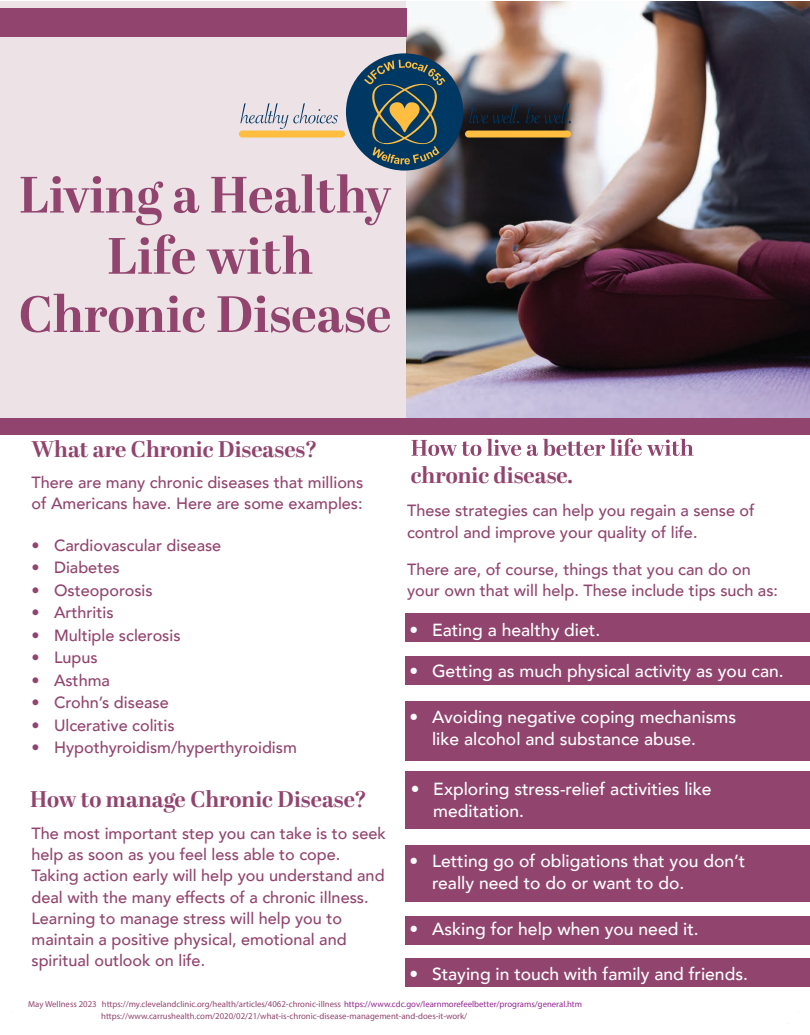
<style>
.page{position:relative;width:810px;height:1035px;background:#fff}
.page>*{position:absolute;margin:0;border:0;box-sizing:border-box;transform-origin:0 0}
.t1{font:700 51px/59.8px "Abril Display";color:#91446e;text-align:center}
.t2{font:700 22.5px "Abril Display";color:#91446e}
.t3{font:500 17.5px "Avenir";color:#fff}
.t4{font:500 16.25px/21.2px "Avenir";color:#91446e}
.t5{font:8.75px "Myriad Pro";color:#91446e}
.s1{color:#90268f}
</style>
<div class="page">
<div style="left:0;top:1px;width:810px;height:431px;background:#ede2e6"></div>
<div style="left:405px;top:614px;width:405px;height:28px;background:#91446e"></div>
<img style="left:407px;top:1px;width:403px;height:418px">
<svg style="left:412px;top:438px;width:282px;height:18px"></svg>
<div style="left:405px;top:657px;width:405px;height:28px;background:#91446e"></div>
<div style="left:405px;top:701px;width:405px;height:59px;background:#91446e"></div>
<div style="left:405px;top:772px;width:405px;height:57px;background:#91446e"></div>
<div style="left:346px;top:53px;width:117px;height:118px;background:#003864;border-radius:50%"></div>
<svg style="left:240px;top:103px;width:98px;height:26px"></svg>
<svg style="left:470px;top:103px;width:49px;height:20px"></svg>
<svg style="left:526px;top:103px;width:45px;height:20px"></svg>
<div style="left:239px;top:131px;width:106px;height:7px;background:#ffbe3f;border-radius:3px"></div>
<div style="left:465px;top:131px;width:106px;height:7px;background:#ffbe3f;border-radius:3px"></div>
<svg style="left:364px;top:60px;width:81px;height:104px"></svg>
<div style="left:405px;top:846px;width:405px;height:56px;background:#91446e"></div>
<div style="left:405px;top:916px;width:405px;height:28px;background:#91446e"></div>
<div style="left:405px;top:959px;width:405px;height:28px;background:#91446e"></div>
<div style="left:0;top:419px;width:810px;height:15px;background:#91446e"></div>
<div style="left:0;top:8px;width:406px;height:28px;background:#91446e"></div>
<h1 class="t1" style="left:19px;top:168px;width:374px">Living a Healthy<br>Life with<br>Chronic Disease</h1>
<h2 class="t2" style="left:32px;top:433px;width:288px">What are Chronic Diseases?</h2>
<p class="t4" style="left:32px;top:471px;width:333px">There are many chronic diseases that millions of Americans have. Here are some examples:</p>
<p class="t4" style="left:32px;top:534px;width:191px">• Cardiovascular disease</p>
<p class="t4" style="left:32px;top:556px;width:90px">• Diabetes</p>
<p class="t4" style="left:32px;top:579px;width:123px">• Osteoporosis</p>
<p class="t4" style="left:32px;top:601px;width:84px">• Arthritis</p>
<p class="t4" style="left:32px;top:624px;width:151px">• Multiple sclerosis</p>
<p class="t4" style="left:32px;top:646px;width:68px">• Lupus</p>
<p class="t4" style="left:32px;top:669px;width:80px">• Asthma</p>
<p class="t4" style="left:32px;top:691px;width:139px">• Crohn’s disease</p>
<p class="t4" style="left:32px;top:714px;width:145px">• Ulcerative colitis</p>
<p class="t4" style="left:32px;top:736px;width:267px">• Hypothyroidism/hyperthyroidism</p>
<h2 class="t2" style="left:30px;top:783px;width:338px">How to manage Chronic Disease?</h2>
<p class="t4" style="left:32px;top:822px;width:356px">The most important step you can take is to seek help as soon as you feel less able to cope.<br>Taking action early will help you understand and deal with the many effects of a chronic illness.<br>Learning to manage stress will help you to maintain a positive physical, emotional and spiritual outlook on life.</p>
<h2 class="t2" style="left:411px;top:459px;width:164px">chronic disease.</h2>
<p class="t4" style="left:407px;top:499px;width:349px">These strategies can help you regain a sense of control and improve your quality of life.</p>
<p class="t4" style="left:407px;top:558px;width:373px">There are, of course, things that you can do on your own that will help. These include tips such as:</p>
<p class="t3" style="left:410px;top:615px;width:192px">• Eating a healthy diet.</p>
<p class="t3" style="left:410px;top:656px;width:376px">• Getting as much physical activity as you can.</p>
<p class="t3" style="left:410px;top:701px;width:328px">• Avoiding negative coping mechanisms</p>
<p class="t3" style="left:410px;top:724px;width:288px">• like alcohol and substance abuse.</p>
<p class="t3" style="left:411px;top:773px;width:302px">• Exploring stress-relief activities like</p>
<p class="t3" style="left:411px;top:796px;width:115px">• meditation.</p>
<p class="t3" style="left:410px;top:845px;width:337px">• Letting go of obligations that you don’t</p>
<p class="t3" style="left:410px;top:868px;width:276px">• really need to do or want to do.</p>
<p class="t3" style="left:410px;top:914px;width:291px">• Asking for help when you need it.</p>
<p class="t3" style="left:410px;top:959px;width:340px">• Staying in touch with family and friends.</p>
<p class="t5" style="left:28px;top:998px;width:70px">May Wellness 2023</p>
<p class="t5" style="left:102px;top:999px;width:482px">https://my.clevelandclinic.org/health/articles/4062-chronic-illness <span class="s1">https://www.cdc.gov/learnmorefeelbetter/programs/general.htm</span></p>
<p class="t5" style="left:101px;top:1011px;width:368px">https://www.carrushealth.com/2020/02/21/what-is-chronic-disease-management-and-does-it-work/</p>
</div>
